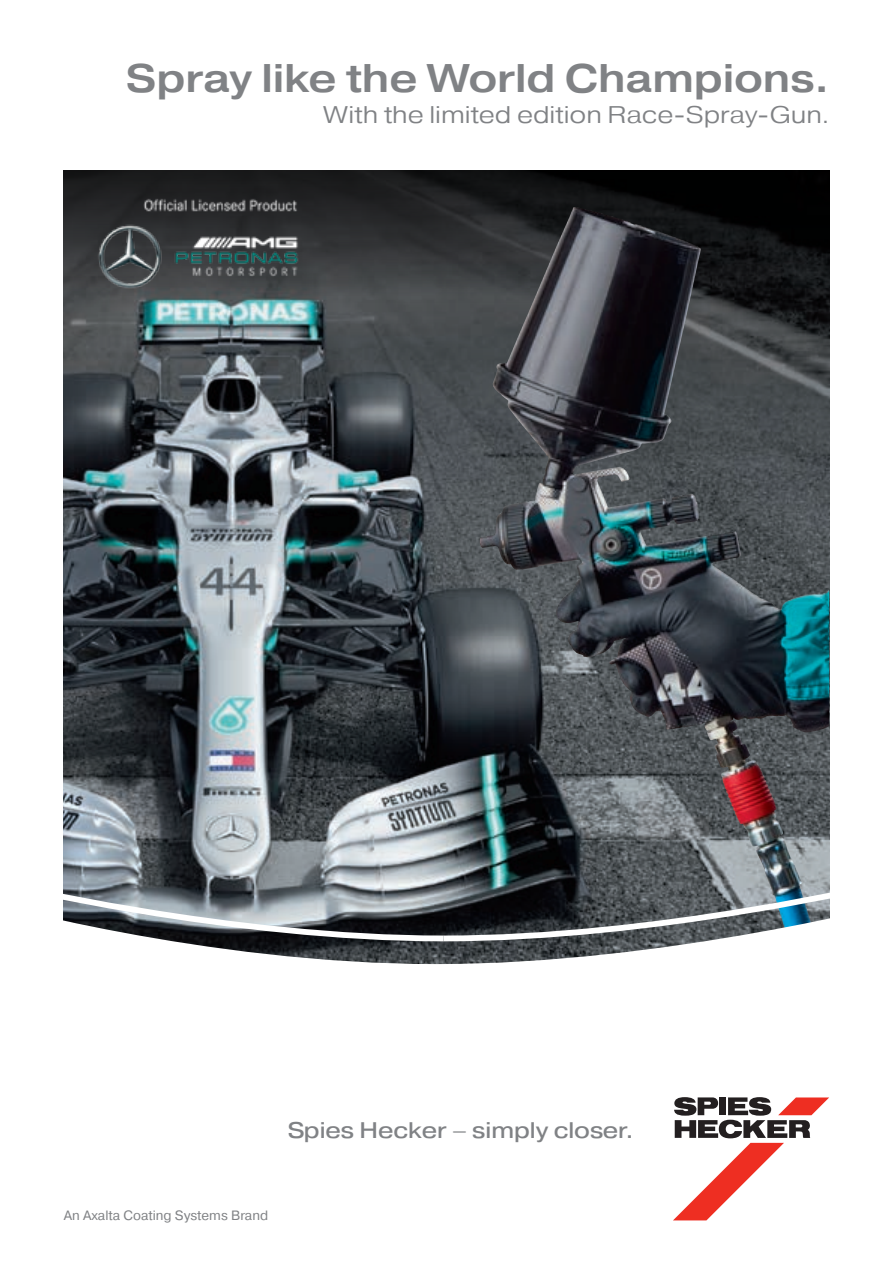
<style>
.page{position:relative;width:893px;height:1263px;background:#fff}
.page>*{position:absolute;margin:0;border:0;box-sizing:border-box;transform-origin:0 0}
.t1{font:500 expanded 39.75px "Spies Hecker Pragmatica";letter-spacing:-.005em;color:#808285}
.t2{font:300 expanded 24px "Spies Hecker Pragmatica";color:#808285}
.t3{font:expanded 22.5px "Spies Hecker Pragmatica";color:#808285}
.t4{font:13.5px "Spies Hecker Pragmatica";color:#808285}
</style>
<div class="page">
<img style="left:64px;top:303px;width:765px;height:567px">
<svg style="left:64px;top:170px;width:765px;height:133px;background:#191a1c"></svg>
<img style="left:479px;top:208px;width:187px;height:519px">
<svg style="left:191px;top:944px;width:516px;height:277px"></svg>
<svg style="left:63px;top:870px;width:767px;height:74px;background:#6e7479"></svg>
<svg style="left:673px;top:1097px;width:156px;height:123px"></svg>
<img style="left:63px;top:184px;width:279px;height:133px">
<h1 class="t1" style="left:126px;top:53px;width:705px">Spray like the World Champions.</h1>
<p class="t2" style="left:323px;top:100px;width:507px">With the limited edition Race-Spray-Gun.</p>
<p class="t3" style="left:287px;top:1116px;width:348px">Spies Hecker – simply closer.</p>
<p class="t4" style="left:64px;top:1207px;width:206px">An Axalta Coating Systems Brand</p>
</div>
